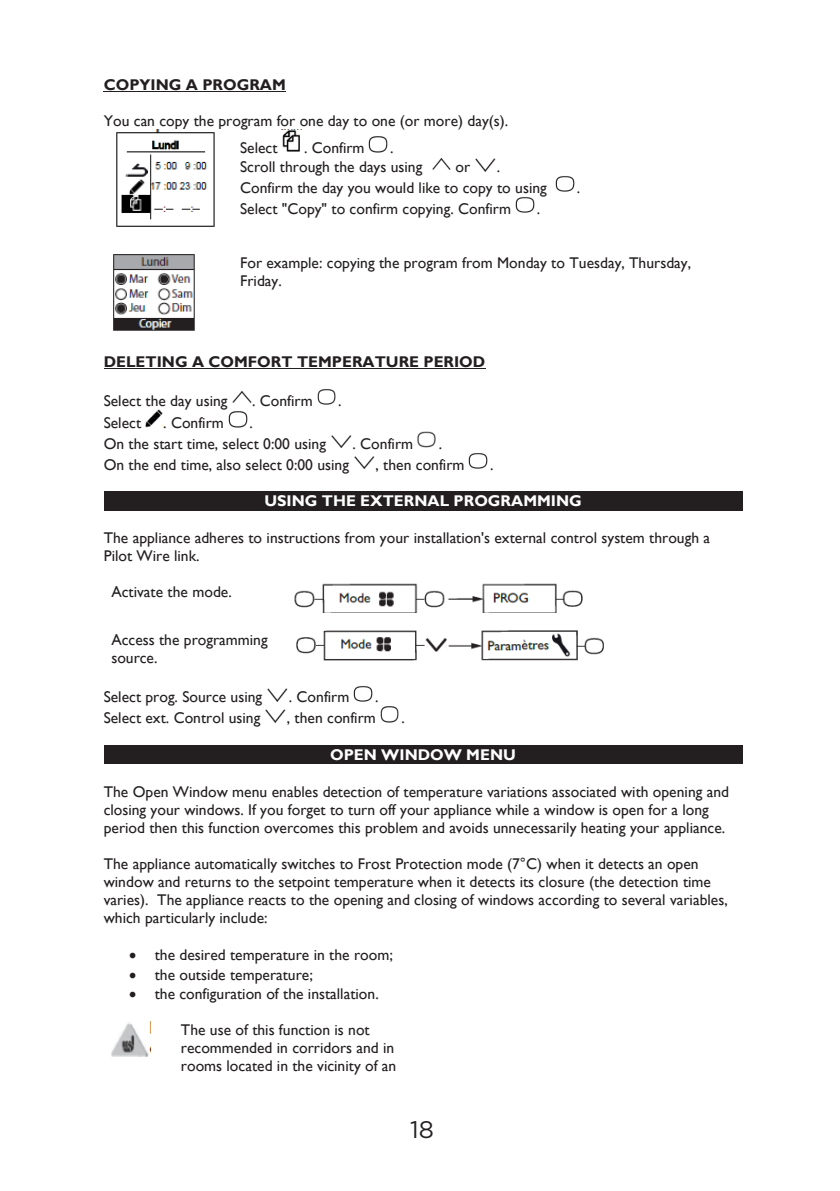
<style>
.page{position:relative;width:840px;height:1191px;background:#fff}
.page>*{position:absolute;margin:0;border:0;box-sizing:border-box;transform-origin:0 0}
.t1{font:24px "Gotham";color:#231f20}
.t2{font:15.6px/18px "Gill Sans";color:#231f20}
.t3{font:700 15.6px "Gill Sans";color:#231f20}
.t4{font:700 15.6px "Gill Sans";color:#fff}
</style>
<div class="page">
<hr style="left:104px;top:91px;width:182px;height:1px;background:#231f20">
<hr style="left:104px;top:368px;width:381px;height:1px;background:#231f20">
<div style="left:104px;top:492px;width:637px;height:18px;background:#231f20"></div>
<hr style="left:104px;top:491px;width:637px;height:1px;background:#231f20">
<hr style="left:104px;top:510px;width:637px;height:1px;background:#231f20">
<svg style="left:741px;top:491px;width:1px;height:20px"></svg>
<div style="left:104px;top:745px;width:637px;height:18px;background:#231f20"></div>
<hr style="left:104px;top:763px;width:637px;height:1px;background:#231f20">
<svg style="left:741px;top:745px;width:1px;height:19px"></svg>
<img style="left:116px;top:130px;width:99px;height:97px">
<img style="left:282px;top:130px;width:18px;height:22px">
<img style="left:369px;top:136px;width:19px;height:17px">
<img style="left:432px;top:158px;width:18px;height:12px">
<img style="left:475px;top:158px;width:20px;height:14px">
<img style="left:555px;top:176px;width:20px;height:16px">
<img style="left:515px;top:197px;width:20px;height:16px">
<img style="left:113px;top:254px;width:82px;height:77px">
<img style="left:232px;top:391px;width:19px;height:12px">
<img style="left:317px;top:389px;width:19px;height:16px">
<img style="left:145px;top:409px;width:17px;height:19px">
<img style="left:228px;top:411px;width:20px;height:17px">
<img style="left:331px;top:435px;width:20px;height:13px">
<img style="left:417px;top:432px;width:19px;height:16px">
<img style="left:354px;top:456px;width:20px;height:13px">
<img style="left:468px;top:453px;width:20px;height:16px">
<img style="left:294px;top:583px;width:289px;height:30px">
<img style="left:296px;top:631px;width:308px;height:30px">
<img style="left:267px;top:688px;width:20px;height:14px">
<img style="left:353px;top:686px;width:20px;height:16px">
<img style="left:265px;top:709px;width:20px;height:14px">
<img style="left:380px;top:706px;width:19px;height:17px">
<img style="left:111px;top:1021px;width:39px;height:36px">
<p class="t3" style="left:104px;top:75px;width:183px">COPYING A PROGRAM</p>
<p class="t2" style="left:240px;top:108px;width:269px;line-height:26.8px;text-indent:-136px">You can copy the program for one day to one (or more) day(s).<br>Select</p>
<p class="t2" style="left:304px;top:139px;width:62px">. Confirm</p>
<p class="t2" style="left:240px;top:138px;width:183px;line-height:19px;text-indent:150px">.<br>Scroll through the days using</p>
<p class="t2" style="left:455px;top:158px;width:16px">or</p>
<p class="t2" style="left:240px;top:157px;width:308px;line-height:20.8px;text-indent:256px">.<br>Confirm the day you would like to copy to using</p>
<p class="t2" style="left:576px;top:179px;width:5px">.</p>
<p class="t2" style="left:240px;top:200px;width:272px">Select "Copy" to confirm copying. Confirm</p>
<p class="t2" style="left:536px;top:200px;width:5px">.</p>
<p class="t2" style="left:240px;top:254px;width:452px">For example: copying the program from Monday to Tuesday, Thursday,<br>Friday.</p>
<p class="t3" style="left:104px;top:352px;width:383px">DELETING A COMFORT TEMPERATURE PERIOD</p>
<p class="t2" style="left:104px;top:391px;width:125px">Select the day using</p>
<p class="t2" style="left:252px;top:391px;width:62px">. Confirm</p>
<p class="t2" style="left:338px;top:391px;width:5px">.</p>
<p class="t2" style="left:104px;top:414px;width:39px">Select</p>
<p class="t2" style="left:163px;top:414px;width:62px">. Confirm</p>
<p class="t2" style="left:104px;top:413px;width:224px;line-height:20.6px;text-indent:146px">.<br>On the start time, select 0:00 using</p>
<p class="t2" style="left:352px;top:435px;width:62px">. Confirm</p>
<p class="t2" style="left:438px;top:435px;width:5px">.</p>
<p class="t2" style="left:104px;top:456px;width:246px">On the end time, also select 0:00 using</p>
<p class="t2" style="left:375px;top:456px;width:90px">, then confirm</p>
<p class="t2" style="left:490px;top:456px;width:5px">.</p>
<p class="t4" style="left:264px;top:492px;width:319px">USING THE EXTERNAL PROGRAMMING</p>
<p class="t2" style="left:104px;top:529px;width:607px">The appliance adheres to instructions from your installation's external control system through a<br>Pilot Wire link.</p>
<p class="t2" style="left:111px;top:583px;width:122px">Activate the mode.</p>
<p class="t2" style="left:111px;top:631px;width:158px">Access the programming source.</p>
<p class="t2" style="left:104px;top:688px;width:160px">Select prog. Source using</p>
<p class="t2" style="left:289px;top:688px;width:62px">. Confirm</p>
<p class="t2" style="left:375px;top:688px;width:5px">.</p>
<p class="t2" style="left:104px;top:709px;width:158px">Select ext. Control using</p>
<p class="t2" style="left:287px;top:709px;width:90px">, then confirm</p>
<p class="t2" style="left:401px;top:709px;width:5px">.</p>
<p class="t4" style="left:330px;top:745px;width:187px">OPEN WINDOW MENU</p>
<p class="t2" style="left:104px;top:783px;width:626px">The Open Window menu enables detection of temperature variations associated with opening and closing your windows. If you forget to turn off your appliance while a window is open for a long period then this function overcomes this problem and avoids unnecessarily heating your appliance.</p>
<p class="t2" style="left:104px;top:855px;width:625px">The appliance automatically switches to Frost Protection mode (7°C) when it detects an open window and returns to the setpoint temperature when it detects its closure (the detection time varies). The appliance reacts to the opening and closing of windows according to several variables, which particularly include:</p>
<p class="t2" style="left:129px;top:946px;width:265px">• the desired temperature in the room;</p>
<p class="t2" style="left:129px;top:965px;width:185px">• the outside temperature;</p>
<p class="t2" style="left:129px;top:985px;width:251px">• the configuration of the installation.</p>
<p class="t2" style="left:181px;top:1021px;width:217px">The use of this function is not recommended in corridors and in rooms located in the vicinity of an</p>
<h1 class="t1" style="left:410px;top:1114px;width:25px">18</h1>
</div>
